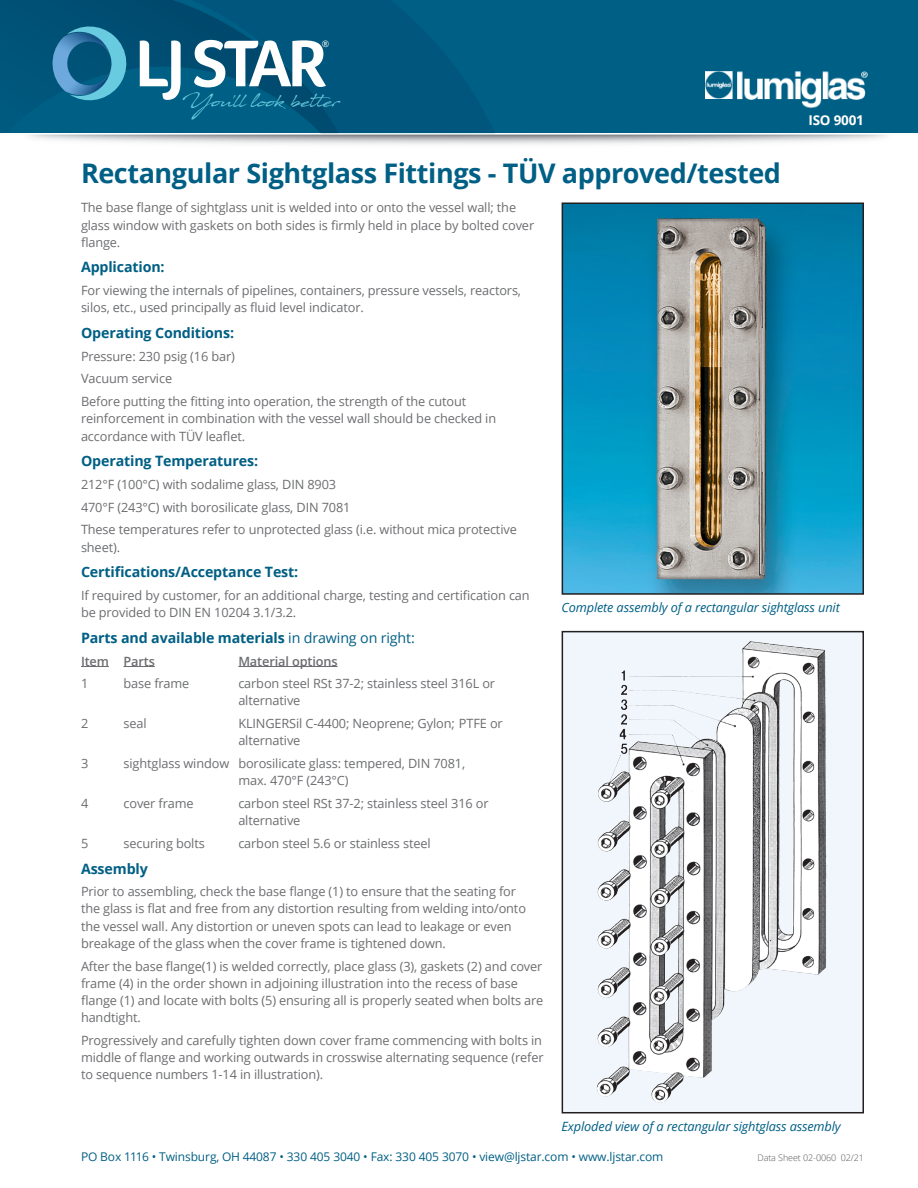
<style>
.page{position:relative;width:918px;height:1188px;background:#fff}
.page>*{position:absolute;margin:0;border:0;box-sizing:border-box;transform-origin:0 0}
.Data_Sheet_Title{font:700 27px "Open Sans";letter-spacing:-.015em;color:#005f85}
.t1{font:17.7px "Javacom";color:#68cbdf}
.Paragraph_Header{font:700 14.25px "Open Sans";letter-spacing:-.01em;color:#005f85}
.t2{font:700 13.5px "Open Sans";letter-spacing:-.015em;color:#fff}
.Paragraph_Copy{font:12.75px/17.2px "Open Sans";letter-spacing:-.01em;color:#6c6d70}
.Photo_Desscription{font:italic 12.75px "Open Sans";letter-spacing:-.01em;color:#005f85}
.Paragraph_Copy-2{font:600 12.75px "Open Sans";letter-spacing:-.01em;color:#6c6d70}
.t3{font:12px "Open Sans";letter-spacing:-.01em;color:#005f85}
.t4{font:300 9px "Open Sans";letter-spacing:-.01em;color:#57585a}
.Paragraph_Copy-3{font:9px "Open Sans";color:#fff}
.s1{font-weight:400}
</style>
<div class="page">
<img style="left:565px;top:205px;width:296px;height:387px">
<div style="left:562px;top:202px;width:302px;height:393px;border:2px solid #231f20"></div>
<svg style="left:565px;top:634px;width:296px;height:476px;fill:#f0f6fb"></svg>
<div style="left:562px;top:631px;width:302px;height:482px;border:2px solid #231f20"></div>
<svg style="left:81px;top:666px;width:28px;height:1px"></svg>
<hr style="left:124px;top:666px;width:31px;height:1px;background:#6c6d70">
<hr style="left:238px;top:666px;width:100px;height:1px;background:#6c6d70">
<img style="left:629px;top:641px;width:121px;height:64px">
<div style="left:0;top:0;width:918px;height:134px;background:#005f85"></div>
<svg style="left:0;top:0;width:339px;height:134px"></svg>
<svg style="left:140px;top:41px;width:41px;height:59px"></svg>
<svg style="left:194px;top:40px;width:132px;height:47px"></svg>
<svg style="left:48px;top:24px;width:83px;height:80px"></svg>
<img style="left:729px;top:71px;width:139px;height:38px">
<img style="left:705px;top:72px;width:27px;height:27px">
<p class="Paragraph_Copy-3" style="left:322px;top:38px;width:9px">®</p>
<p class="t1" style="left:183px;top:89px;width:159px">You’ll look better</p>
<p class="Data_Sheet_Title" style="left:81px;top:154px;width:702px">Rectangular Sightglass Fittings - TÜV approved/tested</p>
<p class="t2" style="left:808px;top:110px;width:57px">ISO 9001</p>
<p class="Paragraph_Copy" style="left:81px;top:199px;width:455px">The base flange of sightglass unit is welded into or onto the vessel wall; the glass window with gaskets on both sides is firmly held in place by bolted cover flange.</p>
<p class="Paragraph_Header" style="left:81px;top:257px;width:85px">Application:</p>
<p class="Paragraph_Copy" style="left:81px;top:282px;width:442px">For viewing the internals of pipelines, containers, pressure vessels, reactors, silos, etc., used principally as fluid level indicator.</p>
<p class="Paragraph_Header" style="left:81px;top:323px;width:155px">Operating Conditions:</p>
<p class="Paragraph_Copy" style="left:81px;top:347px;width:155px">Pressure: 230 psig (16 bar)</p>
<p class="Paragraph_Copy" style="left:81px;top:370px;width:93px">Vacuum service</p>
<p class="Paragraph_Copy" style="left:81px;top:393px;width:417px">Before putting the fitting into operation, the strength of the cutout reinforcement in combination with the vessel wall should be checked in accordance with TÜV leaflet.</p>
<p class="Paragraph_Header" style="left:81px;top:451px;width:179px">Operating Temperatures:</p>
<p class="Paragraph_Copy" style="left:81px;top:475px;width:257px">212°F (100°C) with sodalime glass, DIN 8903</p>
<p class="Paragraph_Copy" style="left:81px;top:498px;width:271px">470°F (243°C) with borosilicate glass, DIN 7081</p>
<p class="Paragraph_Copy" style="left:81px;top:521px;width:437px">These temperatures refer to unprotected glass (i.e. without mica protective sheet).</p>
<p class="Paragraph_Header" style="left:81px;top:562px;width:219px">Certifications/Acceptance Test:</p>
<p class="Paragraph_Copy" style="left:81px;top:586px;width:450px">If required by customer, for an additional charge, testing and certification can be provided to DIN EN 10204 3.1/3.2.</p>
<p class="Paragraph_Header" style="left:81px;top:628px;width:335px">Parts and available materials <span class="s1">in drawing on right:</span></p>
<p class="Paragraph_Copy-2" style="left:81px;top:652px;width:75px">Item Parts</p>
<p class="Paragraph_Copy-2" style="left:238px;top:652px;width:101px">Material options</p>
<p class="Paragraph_Copy" style="left:81px;top:675px;width:9px">1</p>
<p class="Paragraph_Copy" style="left:124px;top:675px;width:67px">base frame</p>
<p class="Paragraph_Copy" style="left:238px;top:675px;width:258px">carbon steel RSt 37-2; stainless steel 316L or alternative</p>
<p class="Paragraph_Copy" style="left:81px;top:715px;width:9px">2</p>
<p class="Paragraph_Copy" style="left:124px;top:715px;width:25px">seal</p>
<p class="Paragraph_Copy" style="left:238px;top:715px;width:266px">KLINGERSil C-4400; Neoprene; Gylon; PTFE or alternative</p>
<p class="Paragraph_Copy" style="left:81px;top:754px;width:9px">3</p>
<p class="Paragraph_Copy" style="left:124px;top:754px;width:343px">sightglass window borosilicate glass: tempered, DIN 7081,</p>
<p class="Paragraph_Copy" style="left:238px;top:772px;width:112px">max. 470°F (243°C)</p>
<p class="Paragraph_Copy" style="left:81px;top:794px;width:9px">4</p>
<p class="Paragraph_Copy" style="left:124px;top:794px;width:72px">cover frame</p>
<p class="Paragraph_Copy" style="left:238px;top:794px;width:252px">carbon steel RSt 37-2; stainless steel 316 or alternative</p>
<p class="Paragraph_Copy" style="left:81px;top:834px;width:9px">5</p>
<p class="Paragraph_Copy" style="left:124px;top:834px;width:83px">securing bolts</p>
<p class="Paragraph_Copy" style="left:238px;top:834px;width:194px">carbon steel 5.6 or stainless steel</p>
<p class="Paragraph_Header" style="left:81px;top:858px;width:68px">Assembly</p>
<p class="Paragraph_Copy" style="left:81px;top:883px;width:447px">Prior to assembling, check the base flange (1) to ensure that the seating for the glass is flat and free from any distortion resulting from welding into/onto the vessel wall. Any distortion or uneven spots can lead to leakage or even breakage of the glass when the cover frame is tightened down.</p>
<p class="Paragraph_Copy" style="left:81px;top:957px;width:464px">After the base flange(1) is welded correctly, place glass (3), gaskets (2) and cover frame (4) in the order shown in adjoining illustration into the recess of base flange (1) and locate with bolts (5) ensuring all is properly seated when bolts are handtight.</p>
<p class="Paragraph_Copy" style="left:81px;top:1031px;width:464px">Progressively and carefully tighten down cover frame commencing with bolts in middle of flange and working outwards in crosswise alternating sequence (refer to sequence numbers 1-14 in illustration).</p>
<p class="Photo_Desscription" style="left:561px;top:599px;width:280px">Complete assembly of a rectangular sightglass unit</p>
<p class="Photo_Desscription" style="left:562px;top:1118px;width:281px">Exploded view of a rectangular sightglass assembly</p>
<p class="t3" style="left:81px;top:1148px;width:584px">PO Box 1116 • Twinsburg, OH 44087 • 330 405 3040 • Fax: 330 405 3070 • view@ljstar.com • www.ljstar.com</p>
<p class="t4" style="left:757px;top:1152px;width:108px">Data Sheet 02-0060 02/21</p>
</div>
